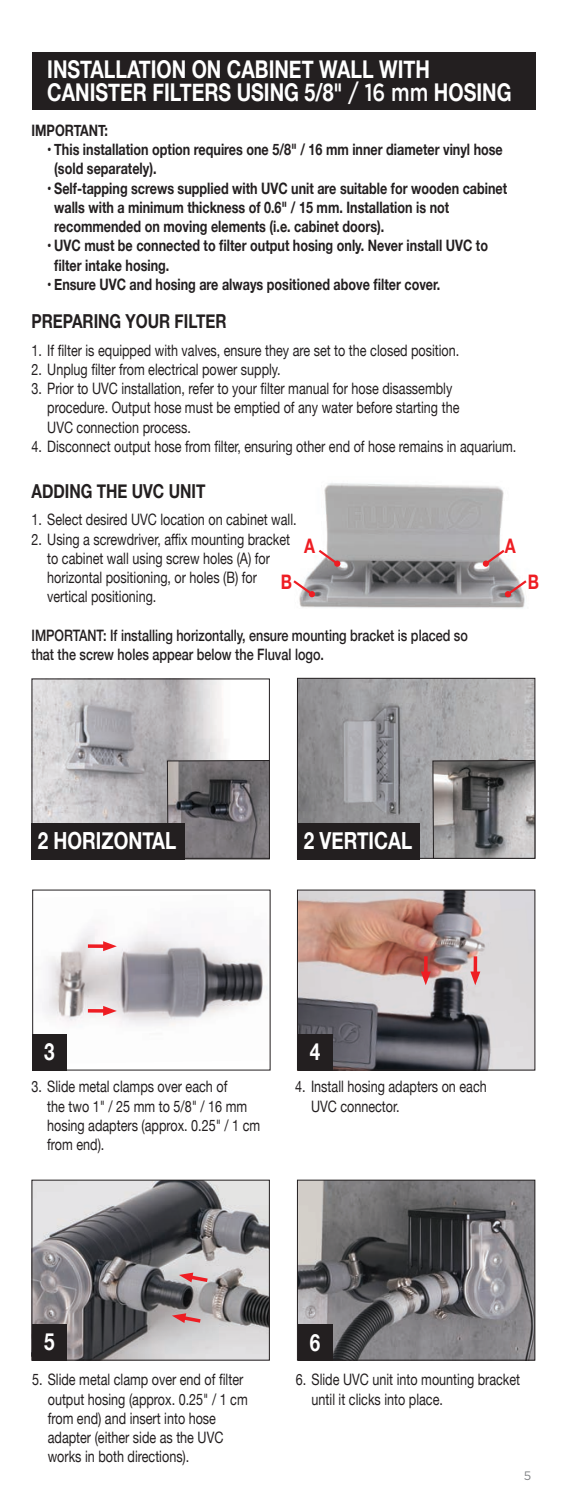
<style>
.page{position:relative;width:567px;height:1512px;background:#fff}
.page>*{position:absolute;margin:0;border:0;box-sizing:border-box;transform-origin:0 0}
.t1{font:700 24.5px/22.8px "Helvetica Neue";color:#fff;scale:.8 1}
.t2{font:700 23.62px "Helvetica Neue";color:#fff;scale:.8 1}
.t3{font:700 19.95px "Helvetica Neue";color:#ee1d23;scale:.8 1}
.t4{font:700 19.25px "Helvetica Neue";color:#231f20;scale:.8 1}
.t5{font:15.75px/19.2px "Helvetica Neue";color:#231f20;scale:.8 1}
.t6{font:700 15.75px/19.2px "Helvetica Neue";color:#231f20;scale:.8 1}
.t7{font:500 15.75px/19.2px "Helvetica Neue";color:#231f20;scale:.8 1}
.t8{font:12.25px "Gotham";color:#808285}
.s1{font-family:"Gotham";font-weight:500}
</style>
<div class="page">
<img style="left:299px;top:483px;width:226px;height:125px">
<svg style="left:483px;top:548px;width:24px;height:19px"></svg>
<svg style="left:505px;top:578px;width:22px;height:19px"></svg>
<svg style="left:293px;top:578px;width:22px;height:19px"></svg>
<svg style="left:316px;top:548px;width:24px;height:19px"></svg>
<div style="left:32px;top:52px;width:504px;height:58px;background:#231f20"></div>
<img style="left:34px;top:681px;width:192px;height:142px">
<svg style="left:167px;top:760px;width:103px;height:99px;background:#6d6a6d"></svg>
<div style="left:32px;top:823px;width:153px;height:36px;background:#231f20"></div>
<img style="left:299px;top:680px;width:234px;height:177px">
<div style="left:297px;top:678px;width:238px;height:181px;border:1px solid #231f20"></div>
<svg style="left:432px;top:760px;width:104px;height:99px;background:#848282"></svg>
<div style="left:298px;top:823px;width:122px;height:36px;background:#231f20"></div>
<img style="left:42px;top:928px;width:225px;height:98px">
<div style="left:32px;top:1034px;width:35px;height:36px;background:#231f20"></div>
<img style="left:299px;top:892px;width:234px;height:177px">
<div style="left:297px;top:890px;width:238px;height:181px;border:1px solid #231f20"></div>
<div style="left:298px;top:1034px;width:35px;height:36px;background:#231f20"></div>
<svg style="left:88px;top:1009px;width:15px;height:4px"></svg>
<svg style="left:103px;top:1006px;width:14px;height:10px"></svg>
<svg style="left:88px;top:944px;width:15px;height:4px"></svg>
<svg style="left:103px;top:941px;width:14px;height:10px"></svg>
<hr style="left:474px;top:956px;width:3px;height:19px;background:#ee1d23">
<svg style="left:470px;top:972px;width:10px;height:13px"></svg>
<svg style="left:424px;top:956px;width:4px;height:16px"></svg>
<svg style="left:421px;top:972px;width:10px;height:13px"></svg>
<img style="left:34px;top:1182px;width:234px;height:177px">
<div style="left:32px;top:1180px;width:238px;height:181px;border:1px solid #231f20"></div>
<div style="left:32px;top:1324px;width:35px;height:36px;background:#231f20"></div>
<img style="left:299px;top:1182px;width:234px;height:177px">
<div style="left:297px;top:1180px;width:238px;height:181px;border:1px solid #231f20"></div>
<div style="left:298px;top:1324px;width:35px;height:36px;background:#231f20"></div>
<svg style="left:172px;top:1313px;width:32px;height:12px"></svg>
<svg style="left:179px;top:1273px;width:32px;height:11px"></svg>
<h1 class="t1" style="left:47px;top:59px;width:582px">INSTALLATION ON CABINET WALL WITH<br>CANISTER FILTERS USING 5/8" <span class="s1">/ 16 mm</span> HOSING</h1>
<p class="t6" style="left:32px;top:121px;width:97px">IMPORTANT:</p>
<p class="t6" style="left:54px;top:140px;width:562px;text-indent:-7px">• This installation option requires one 5/8" / 16 mm inner diameter vinyl hose (sold separately).</p>
<p class="t6" style="left:54px;top:179px;width:568px;text-indent:-7px">• Self-tapping screws supplied with UVC unit are suitable for wooden cabinet walls with a minimum thickness of 0.6" / 15 mm. Installation is not recommended on moving elements (i.e. cabinet doors).</p>
<p class="t6" style="left:54px;top:237px;width:544px;text-indent:-7px">• UVC must be connected to filter output hosing only. Never install UVC to filter intake hosing.</p>
<p class="t6" style="left:47px;top:275px;width:493px">• Ensure UVC and hosing are always positioned above filter cover.</p>
<p class="t4" style="left:32px;top:306px;width:245px">PREPARING YOUR FILTER</p>
<p class="t5" style="left:32px;top:341px;width:536px">1. If filter is equipped with valves, ensure they are set to the closed position.</p>
<p class="t5" style="left:32px;top:360px;width:313px">2. Unplug filter from electrical power supply.</p>
<p class="t5" style="left:47px;top:380px;width:517px;text-indent:-16px">3. Prior to UVC installation, refer to your filter manual for hose disassembly procedure. Output hose must be emptied of any water before starting the<br>UVC connection process.</p>
<p class="t5" style="left:32px;top:437px;width:608px">4. Disconnect output hose from filter, ensuring other end of hose remains in aquarium.</p>
<p class="t4" style="left:32px;top:476px;width:219px">ADDING THE UVC UNIT</p>
<p class="t5" style="left:32px;top:511px;width:333px">1. Select desired UVC location on cabinet wall.</p>
<p class="t5" style="left:47px;top:530px;width:305px;text-indent:-16px">2. Using a screwdriver, affix mounting bracket to cabinet wall using screw holes (A) for horizontal positioning, or holes (B) for vertical positioning.</p>
<p class="t7" style="left:32px;top:624px;width:547px">IMPORTANT: If installing horizontally, ensure mounting bracket is placed so that the screw holes appear below the Fluval logo.</p>
<p class="t3" style="left:304px;top:531px;width:15px">A</p>
<p class="t3" style="left:505px;top:531px;width:15px">A</p>
<p class="t3" style="left:281px;top:566px;width:16px">B</p>
<p class="t3" style="left:528px;top:566px;width:16px">B</p>
<h2 class="t2" style="left:38px;top:822px;width:175px">2 HORIZONTAL</h2>
<h2 class="t2" style="left:304px;top:822px;width:137px">2 VERTICAL</h2>
<h2 class="t2" style="left:44px;top:1033px;width:15px">3</h2>
<h2 class="t2" style="left:310px;top:1034px;width:15px">4</h2>
<p class="t5" style="left:47px;top:1078px;width:268px;text-indent:-16px">3. Slide metal clamps over each of<br>the two 1" / 25 mm to 5/8" / 16 mm hosing adapters (approx. 0.25" / 1 cm from end).</p>
<p class="t5" style="left:311px;top:1078px;width:221px;text-indent:-16px">4. Install hosing adapters on each<br>UVC connector.</p>
<h2 class="t2" style="left:44px;top:1324px;width:15px">5</h2>
<h2 class="t2" style="left:310px;top:1324px;width:15px">6</h2>
<p class="t5" style="left:48px;top:1371px;width:252px;text-indent:-16px">5. Slide metal clamp over end of filter output hosing (approx. 0.25" / 1 cm from end) and insert into hose adapter (either side as the UVC works in both directions).</p>
<p class="t5" style="left:312px;top:1371px;width:262px;text-indent:-16px">6. Slide UVC unit into mounting bracket until it clicks into place.</p>
<p class="t8" style="left:524px;top:1467px;width:9px">5</p>
</div>
